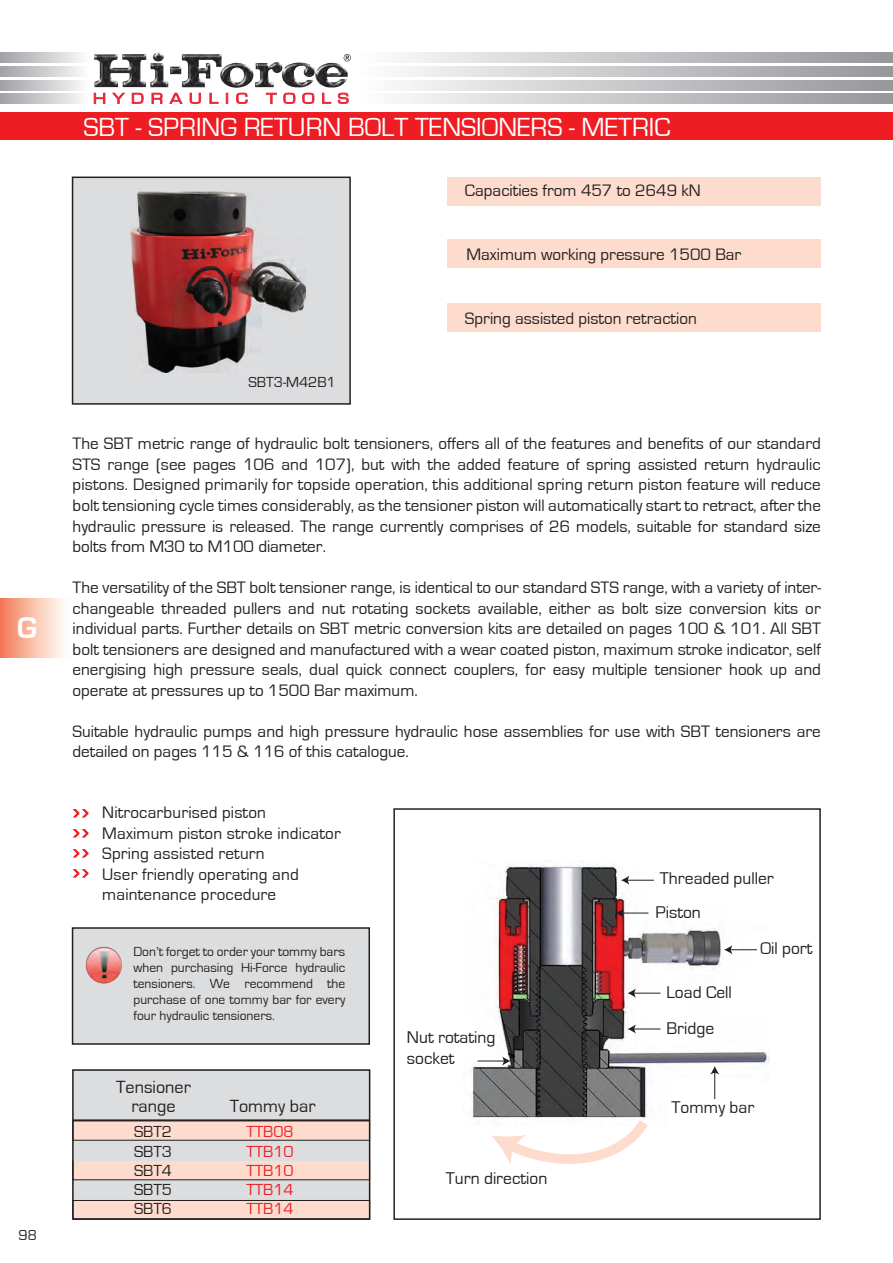
<style>
.page{position:relative;width:893px;height:1263px;background:#fff}
.page>*{position:absolute;margin:0;border:0;box-sizing:border-box;transform-origin:0 0}
.t1{font:700 30.9px "Eurostile";color:#fff}
.t2{font:27px "Eurostile";color:#fff}
.t3{font:18.15px/19.5px "Eurostile";color:#231f20;text-align:center}
.t4{font:17.55px/33.3px "Eurostile";color:#231f20}
.t5{font:17.1px/20.5px "Eurostile";color:#231f20;text-align:justify}
.t6{font:16.5px/19.2px "Eurostile";color:#ee1d23;text-align:justify}
.t7{font:16.5px/19.2px "Eurostile";color:#231f20;text-align:justify}
.t8{font:15px "Eurostile";color:#231f20}
.t9{font:13.5px/16.2px "Eurostile";color:#231f20;text-align:justify}
</style>
<div class="page">
<svg style="left:401px;top:52px;width:492px;height:11px;background:#c3c4c7"></svg>
<svg style="left:401px;top:67px;width:492px;height:10px;background:#c3c4c7"></svg>
<svg style="left:401px;top:80px;width:492px;height:10px;background:#c3c4c7"></svg>
<svg style="left:401px;top:94px;width:492px;height:10px;background:#c3c4c7"></svg>
<svg style="left:0;top:52px;width:82px;height:11px"></svg>
<svg style="left:0;top:67px;width:82px;height:10px"></svg>
<svg style="left:0;top:80px;width:82px;height:10px"></svg>
<svg style="left:0;top:94px;width:82px;height:10px"></svg>
<img style="left:94px;top:52px;width:220px;height:35px">
<svg style="left:344px;top:54px;width:7px;height:8px"></svg>
<svg style="left:94px;top:92px;width:31px;height:12px"></svg>
<svg style="left:132px;top:93px;width:12px;height:11px"></svg>
<svg style="left:151px;top:93px;width:12px;height:11px"></svg>
<svg style="left:169px;top:93px;width:14px;height:11px"></svg>
<svg style="left:189px;top:93px;width:12px;height:11px"></svg>
<svg style="left:209px;top:93px;width:10px;height:11px"></svg>
<svg style="left:226px;top:93px;width:2px;height:11px"></svg>
<svg style="left:236px;top:92px;width:12px;height:12px"></svg>
<svg style="left:266px;top:93px;width:11px;height:11px"></svg>
<svg style="left:283px;top:92px;width:13px;height:12px"></svg>
<svg style="left:302px;top:92px;width:13px;height:12px"></svg>
<svg style="left:322px;top:93px;width:9px;height:11px"></svg>
<svg style="left:338px;top:92px;width:11px;height:12px"></svg>
<div style="left:0;top:113px;width:893px;height:27px;background:#ee1d23"></div>
<div style="left:448px;top:177px;width:373px;height:29px;background:#fddcce"></div>
<div style="left:448px;top:239px;width:373px;height:29px;background:#fddcce"></div>
<div style="left:448px;top:303px;width:373px;height:29px;background:#fddcce"></div>
<div style="left:72px;top:177px;width:279px;height:228px;background:#dcdddf"></div>
<div style="left:73px;top:1070px;width:296px;height:51px;background:#dcdddf"></div>
<div style="left:75px;top:1162px;width:292px;height:16px;background:#fddcce"></div>
<div style="left:75px;top:1122px;width:292px;height:16px;background:#fddcce"></div>
<div style="left:75px;top:1202px;width:292px;height:15px;background:#fddcce"></div>
<div style="left:73px;top:1180px;width:297px;height:20px;background:#dcdddf"></div>
<div style="left:73px;top:1140px;width:297px;height:20px;background:#dcdddf"></div>
<hr style="left:73px;top:1119px;width:297px;height:2px;background:#231f20">
<div style="left:72px;top:1069px;width:298px;height:151px;border:2px solid #231f20"></div>
<div style="left:73px;top:1200px;width:297px;height:19px;border:1px solid #231f20"></div>
<div style="left:72px;top:927px;width:298px;height:118px;background:#dcdddf;border:2px solid #231f20"></div>
<img style="left:86px;top:946px;width:36px;height:37px;border-radius:18px">
<svg style="left:73px;top:809px;width:16px;height:8px"></svg>
<svg style="left:73px;top:829px;width:16px;height:8px"></svg>
<svg style="left:73px;top:849px;width:16px;height:8px"></svg>
<svg style="left:73px;top:869px;width:16px;height:9px"></svg>
<div style="left:0;top:599px;width:73px;height:58px;background:linear-gradient(to right,#f47d59,#fff)"></div>
<img style="left:131px;top:192px;width:175px;height:181px">
<div style="left:393px;top:808px;width:428px;height:412px;border:2px solid #231f20"></div>
<img style="left:470px;top:860px;width:300px;height:260px">
<svg style="left:621px;top:875px;width:33px;height:10px"></svg>
<svg style="left:615px;top:908px;width:33px;height:10px"></svg>
<svg style="left:724px;top:945px;width:33px;height:9px"></svg>
<svg style="left:627px;top:988px;width:33px;height:10px"></svg>
<svg style="left:627px;top:1024px;width:33px;height:9px"></svg>
<svg style="left:478px;top:1056px;width:33px;height:9px"></svg>
<svg style="left:710px;top:1066px;width:9px;height:33px"></svg>
<svg style="left:491px;top:1109px;width:166px;height:55px"></svg>
<h1 class="t1" style="left:17px;top:611px;width:21px">G</h1>
<p class="t8" style="left:19px;top:1227px;width:20px">98</p>
<h2 class="t2" style="left:83px;top:112px;width:589px">SBT - SPRING RETURN BOLT TENSIONERS - METRIC</h2>
<p class="t5" style="left:465px;top:180px;width:237px">Capacities from 457 to 2649 kN</p>
<p class="t5" style="left:466px;top:244px;width:276px">Maximum working pressure 1500 Bar</p>
<p class="t8" style="left:248px;top:374px;width:89px">SBT3-M42B1</p>
<p class="t5" style="left:465px;top:308px;width:233px">Spring assisted piston retraction</p>
<p class="t5" style="left:73px;top:434px;width:750px">The SBT metric range of hydraulic bolt tensioners, offers all of the features and benefits of our standard STS range (see pages 106 and 107), but with the added feature of spring assisted return hydraulic pistons. Designed primarily for topside operation, this additional spring return piston feature will reduce bolt tensioning cycle times considerably, as the tensioner piston will automatically start to retract, after the hydraulic pressure is released. The range currently comprises of 26 models, suitable for standard size bolts from M30 to M100 diameter.</p>
<p class="t5" style="left:73px;top:577px;width:750px">The versatility of the SBT bolt tensioner range, is identical to our standard STS range, with a variety of inter&shy;changeable threaded pullers and nut rotating sockets available, either as bolt size conversion kits or individual parts. Further details on SBT metric conversion kits are detailed on pages 100 &amp; 101. All SBT bolt tensioners are designed and manufactured with a wear coated piston, maximum stroke indicator, self energising high pressure seals, dual quick connect couplers, for easy multiple tensioner hook up and operate at pressures up to 1500 Bar maximum.</p>
<p class="t5" style="left:73px;top:721px;width:750px">Suitable hydraulic pumps and high pressure hydraulic hose assemblies for use with SBT tensioners are detailed on pages 115 &amp; 116 of this catalogue.</p>
<p class="t5" style="left:102px;top:802px;width:240px;text-align:left">Nitrocarburised piston<br>Maximum piston stroke indicator<br>Spring assisted return<br>User friendly operating and maintenance procedure</p>
<p class="t9" style="left:133px;top:943px;width:213px">Don’t forget to order your tommy bars when purchasing Hi-Force hydraulic tensioners. We recommend the purchase of one tommy bar for every four hydraulic tensioners.</p>
<p class="t3" style="left:116px;top:1077px;width:76px">Tensioner range</p>
<p class="t7" style="left:134px;top:1123px;width:40px">SBT2<br>SBT3<br>SBT4<br>SBT5<br>SBT6</p>
<p class="t3" style="left:230px;top:1097px;width:87px">Tommy bar</p>
<p class="t6" style="left:246px;top:1123px;width:49px">TTB08<br>TTB10<br>TTB10<br>TTB14<br>TTB14</p>
<p class="t4" style="left:407px;top:1027px;width:90px;line-height:21px">Nut rotating socket</p>
<p class="t4" style="left:446px;top:1162px;width:103px">Turn direction</p>
<p class="t4" style="left:655px;top:862px;width:120px">Threaded puller<br>Piston</p>
<p class="t4" style="left:760px;top:932px;width:54px">Oil port</p>
<p class="t4" style="left:666px;top:974px;width:67px;line-height:36.3px">Load Cell<br>Bridge</p>
<p class="t4" style="left:672px;top:1091px;width:84px">Tommy bar</p>
</div>
